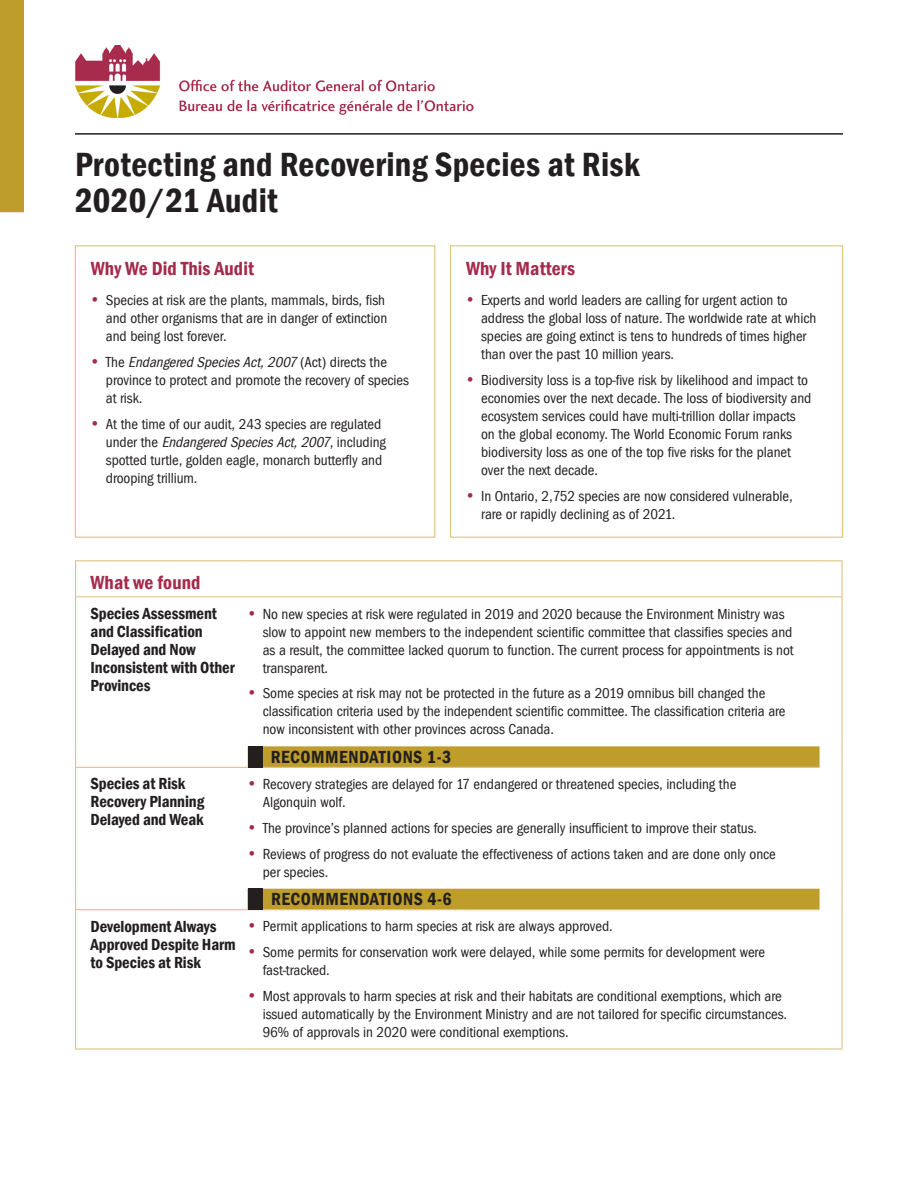
<style>
.page{position:relative;width:918px;height:1188px;background:#fff}
.page>*{position:absolute;margin:0;border:0;box-sizing:border-box;transform-origin:0 0}
.t1{font:600 condensed 34.5px/36px "Franklin Gothic";letter-spacing:.01em;color:#231f20}
.t2{font:600 condensed 19.5px "Franklin Gothic";letter-spacing:.005em;color:#a52b4c}
.t3{font:600 condensed 18px "Franklin Gothic";letter-spacing:.03em;color:#231f20}
.t4{font:600 condensed 16.5px/18px "Franklin Gothic";letter-spacing:-.005em;color:#231f20}
.t5{font:15px/18px "Franklin Got Cd ITCTT";letter-spacing:-.005em;color:#231f20}
.s1{font-size:16.5px;color:#a52b4c}
.s2{font-style:italic}
</style>
<div class="page">
<img style="left:75px;top:45px;width:399px;height:72px">
<div style="left:450px;top:245px;width:393px;height:293px;border:1px solid #dec281"></div>
<div style="left:75px;top:245px;width:360px;height:293px;border:1px solid #dec281"></div>
<hr style="left:75px;top:133px;width:768px;height:2px;background:#231f20">
<div style="left:0;top:0;width:24px;height:212px;background:#be9d2a"></div>
<svg style="left:76px;top:597px;width:744px;height:451px"></svg>
<svg style="left:248px;top:746px;width:572px;height:163px"></svg>
<hr style="left:842px;top:597px;width:1px;height:149px;background:#dec281">
<svg style="left:842px;top:746px;width:1px;height:21px"></svg>
<hr style="left:842px;top:767px;width:1px;height:122px;background:#dec281">
<svg style="left:842px;top:889px;width:1px;height:21px"></svg>
<hr style="left:842px;top:910px;width:1px;height:138px;background:#dec281">
<hr style="left:842px;top:561px;width:1px;height:36px;background:#dec281">
<svg style="left:247px;top:889px;width:1px;height:20px"></svg>
<hr style="left:75px;top:767px;width:173px;height:1px;background:#dec281">
<hr style="left:75px;top:561px;width:1px;height:36px;background:#dec281">
<hr style="left:75px;top:560px;width:173px;height:1px;background:#dec281">
<hr style="left:248px;top:560px;width:572px;height:1px;background:#dec281">
<svg style="left:820px;top:560px;width:23px;height:1px"></svg>
<hr style="left:75px;top:597px;width:1px;height:149px;background:#dec281">
<svg style="left:75px;top:746px;width:1px;height:21px"></svg>
<hr style="left:75px;top:768px;width:1px;height:121px;background:#dec281">
<svg style="left:75px;top:889px;width:1px;height:20px"></svg>
<hr style="left:75px;top:910px;width:1px;height:138px;background:#dec281">
<hr style="left:76px;top:596px;width:172px;height:1px;background:#dec281">
<hr style="left:248px;top:596px;width:572px;height:1px;background:#dec281">
<svg style="left:820px;top:596px;width:22px;height:1px"></svg>
<hr style="left:75px;top:909px;width:173px;height:1px;background:#dec281">
<hr style="left:75px;top:1048px;width:173px;height:2px;background:#dec281">
<hr style="left:248px;top:1048px;width:572px;height:2px;background:#dec281">
<hr style="left:820px;top:1048px;width:23px;height:2px;background:#dec281">
<hr style="left:248px;top:909px;width:572px;height:1px;background:#dec281">
<hr style="left:248px;top:767px;width:572px;height:1px;background:#dec281">
<div style="left:248px;top:746px;width:14px;height:21px;background:#231f20"></div>
<div style="left:248px;top:889px;width:15px;height:21px;background:#231f20"></div>
<h1 class="t1" style="left:75px;top:146px;width:566px">Protecting and Recovering Species at Risk<br>2020/21 Audit</h1>
<h2 class="t2" style="left:91px;top:255px;width:165px">Why We Did This Audit</h2>
<p class="t5" style="left:106px;top:291px;width:283px;text-indent:-15px"><span class="s1">•</span> Species at risk are the plants, mammals, birds, fish and other organisms that are in danger of extinction and being lost forever.</p>
<p class="t5" style="left:106px;top:353px;width:305px;text-indent:-15px"><span class="s1">•</span> T h e <span class="s2">Endangered SpeciesAct,2007</span> ( A c t ) d i r e c ts t h e province to protect and promote the recovery of species at risk.</p>
<p class="t5" style="left:106px;top:415px;width:281px;text-indent:-15px"><span class="s1">•</span> At the time of our audit, 243 species are regulated u n d e r t h e <span class="s2">Endangered SpeciesAct,2007</span>, i n c l u d i n g spotted turtle, golden eagle, monarch butterfly and drooping trillium.</p>
<h2 class="t2" style="left:466px;top:255px;width:111px">Why It Matters</h2>
<p class="t5" style="left:481px;top:291px;width:337px;text-indent:-15px"><span class="s1">•</span> Experts and world leaders are calling for urgent action to address the global loss of nature. The worldwide rate at which species are going extinct is tens to hundreds of times higher than over the past 10 million years.</p>
<p class="t5" style="left:481px;top:371px;width:332px;text-indent:-15px"><span class="s1">•</span> Biodiversity loss is a top-five risk by likelihood and impact to economies over the next decade. The loss of biodiversity and ecosystem services could have multi-trillion dollar impacts on the global economy. The World Economic Forum ranks biodiversity loss as one of the top five risks for the planet over the next decade.</p>
<p class="t5" style="left:481px;top:487px;width:313px;text-indent:-15px"><span class="s1">•</span> In Ontario, 2,752 species are now considered vulnerable, rare or rapidly declining as of 2021.</p>
<h2 class="t2" style="left:91px;top:570px;width:111px">What we found</h2>
<p class="t4" style="left:91px;top:604px;width:146px">Species Assessment and Classification<br>Delayed and Now<br>Inconsistent with Other<br>Provinces</p>
<p class="t5" style="left:263px;top:604px;width:533px;text-indent:-15px"><span class="s1">•</span> No new species at risk were regulated in 2019 and 2020 because the Environment Ministry was slow to appoint new members to the independent scientific committee that classifies species and as a result, the committee lacked quorum to function. The current process for appointments is not transparent.</p>
<p class="t5" style="left:263px;top:684px;width:524px;text-indent:-15px"><span class="s1">•</span> Some species at risk may not be protected in the future as a 2019 omnibus bill changed the classification criteria used by the independent scientific committee. The classification criteria are now inconsistent with other provinces across Canada.</p>
<p class="t3" style="left:271px;top:745px;width:182px">RECOMMENDATIONS 1-3</p>
<p class="t4" style="left:91px;top:775px;width:115px">Species at Risk<br>Recovery Planning<br>Delayed and Weak</p>
<p class="t5" style="left:263px;top:775px;width:475px;text-indent:-15px"><span class="s1">•</span> Recovery strategies are delayed for 17 endangered or threatened species, including the<br>Algonquin wolf.</p>
<p class="t5" style="left:248px;top:819px;width:511px"><span class="s1">•</span> The province’s planned actions for species are generally insufficient to improve their status.</p>
<p class="t5" style="left:263px;top:844px;width:515px;text-indent:-15px"><span class="s1">•</span> Reviews of progress do not evaluate the effectiveness of actions taken and are done only once per species.</p>
<p class="t3" style="left:271px;top:887px;width:182px">RECOMMENDATIONS 4-6</p>
<p class="t4" style="left:91px;top:917px;width:147px">Development Always<br>Approved Despite Harm to Species at Risk</p>
<p class="t5" style="left:248px;top:917px;width:367px"><span class="s1">•</span> Permit applications to harm species at risk are always approved.</p>
<p class="t5" style="left:263px;top:943px;width:504px;text-indent:-15px"><span class="s1">•</span> Some permits for conservation work were delayed, while some permits for development were fast-tracked.</p>
<p class="t5" style="left:263px;top:987px;width:526px;text-indent:-15px"><span class="s1">•</span> Most approvals to harm species at risk and their habitats are conditional exemptions, which are issued automatically by the Environment Ministry and are not tailored for specific circumstances.<br>96% of approvals in 2020 were conditional exemptions.</p>
</div>
